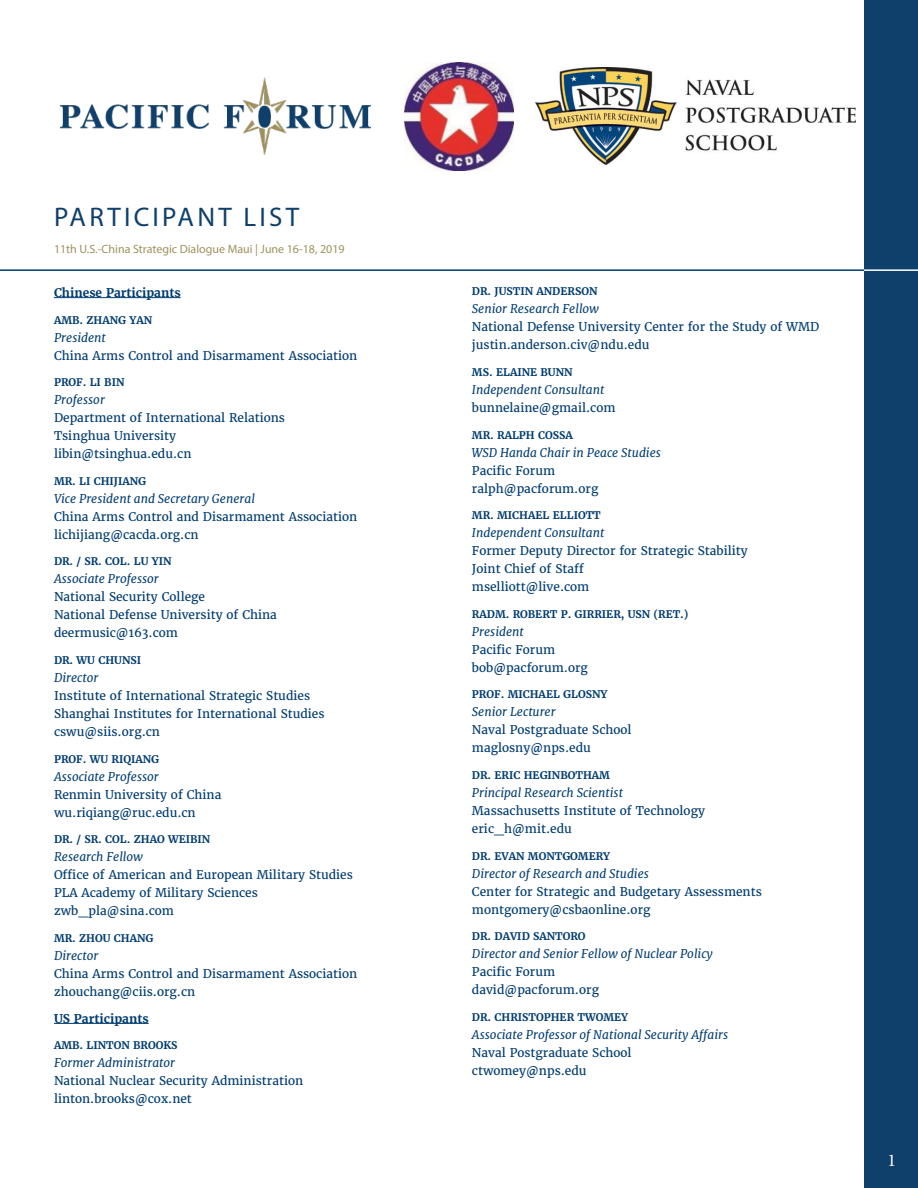
<style>
.page{position:relative;width:918px;height:1188px;background:#fff}
.page>*{position:absolute;margin:0;border:0;box-sizing:border-box;transform-origin:0 0}
.t1{font:27px "Myriad Pro";letter-spacing:.12em;color:#0f406b}
.t2{font:18px "Minion Pro";color:#fff}
.t3{font:12px/18px "Merriweather";color:#003c71}
.t4{font:italic 12px/18px "Merriweather";color:#003c71}
.t5{font:12px "Myriad Pro";color:#9e915d}
.t6{font:700 12px "Merriweather";color:#003c71}
.t7{font:700 10.5px "Merriweather";color:#003c71}
.s1{font-style:italic}
.s2{font-style:normal}
</style>
<div class="page">
<div style="left:864px;top:0;width:54px;height:1188px;background:#0f406b"></div>
<hr style="left:54px;top:297px;width:127px;height:1px;background:#003c71">
<hr style="left:54px;top:1023px;width:95px;height:1px;background:#003c71">
<hr style="left:0;top:269px;width:864px;height:2px;background:#003c71">
<hr style="left:864px;top:269px;width:54px;height:2px;background:#fff">
<img style="left:60px;top:77px;width:310px;height:78px">
<img style="left:536px;top:68px;width:319px;height:97px">
<img style="left:405px;top:62px;width:108px;height:108px">
<p class="t1" style="left:54px;top:201px;width:246px">PARTICIPANT LIST</p>
<p class="t5" style="left:54px;top:241px;width:292px">11th U.S.-China Strategic Dialogue Maui | June 16-18, 2019</p>
<p class="t6" style="left:54px;top:285px;width:128px">Chinese Participants</p>
<p class="t7" style="left:54px;top:313px;width:100px">AMB. ZHANG YAN</p>
<p class="t3" style="left:54px;top:328px;width:305px"><span class="s1">President<br></span>China Arms Control and Disarmament Association</p>
<p class="t7" style="left:54px;top:376px;width:72px">PROF. LI BIN</p>
<p class="t3" style="left:54px;top:391px;width:233px"><span class="s1">Professor<br></span>Department of International Relations<br>Tsinghua University libin@tsinghua.edu.cn</p>
<p class="t7" style="left:54px;top:474px;width:94px">MR. LI CHIJIANG</p>
<p class="t3" style="left:54px;top:490px;width:305px"><span class="s1">Vice President and Secretary General<br></span>China Arms Control and Disarmament Association lichijiang@cacda.org.cn</p>
<p class="t7" style="left:54px;top:555px;width:119px">DR. / SR. COL. LU YIN</p>
<p class="t3" style="left:54px;top:570px;width:225px"><span class="s1">Associate Professor<br></span>National Security College<br>National Defense University of China deermusic@163.com</p>
<p class="t7" style="left:54px;top:654px;width:89px">DR. WU CHUNSI</p>
<p class="t3" style="left:54px;top:669px;width:272px"><span class="s1">Director<br></span>Institute of International Strategic Studies<br>Shanghai Institutes for International Studies cswu@siis.org.cn</p>
<p class="t7" style="left:54px;top:752px;width:107px">PROF. WU RIQIANG</p>
<p class="t3" style="left:54px;top:767px;width:169px"><span class="s1">Associate Professor<br></span>Renmin University of China wu.riqiang@ruc.edu.cn</p>
<p class="t7" style="left:54px;top:833px;width:158px">DR. / SR. COL. ZHAO WEIBIN</p>
<p class="t3" style="left:54px;top:848px;width:300px"><span class="s1">Research Fellow<br></span>Office of American and European Military Studies<br>PLA Academy of Military Sciences zwb_pla@sina.com</p>
<p class="t7" style="left:54px;top:932px;width:101px">MR. ZHOU CHANG</p>
<p class="t3" style="left:54px;top:947px;width:305px"><span class="s1">Director<br></span>China Arms Control and Disarmament Association zhouchang@ciis.org.cn</p>
<p class="t6" style="left:54px;top:1011px;width:96px">US Participants</p>
<p class="t7" style="left:54px;top:1039px;width:125px">AMB. LINTON BROOKS</p>
<p class="t3" style="left:54px;top:1054px;width:251px"><span class="s1">Former Administrator<br></span>National Nuclear Security Administration linton.brooks@cox.net</p>
<p class="t7" style="left:472px;top:285px;width:127px">DR. JUSTIN ANDERSON</p>
<p class="t3" style="left:472px;top:300px;width:349px"><span class="s1">Senior Research Fellow<br></span>National Defense University Center for the Study of WMD justin.anderson.civ@ndu.edu</p>
<p class="t7" style="left:472px;top:365px;width:102px">MS. ELAINE BUNN</p>
<p class="t4" style="left:472px;top:381px;width:145px">Independent Consultant <span class="s2">bunnelaine@gmail.com</span></p>
<p class="t7" style="left:472px;top:428px;width:102px">MR. RALPH COSSA</p>
<p class="t3" style="left:472px;top:443px;width:191px"><span class="s1">WSD Handa Chair in Peace Studies<br></span>Pacific Forum ralph@pacforum.org</p>
<p class="t7" style="left:472px;top:509px;width:130px">MR. MICHAEL ELLIOTT</p>
<p class="t3" style="left:472px;top:524px;width:277px"><span class="s1">Independent Consultant<br></span>Former Deputy Director for Strategic Stability<br>Joint Chief of Staff<br>mselliott@live.com</p>
<p class="t7" style="left:472px;top:607px;width:218px">RADM. ROBERT P. GIRRIER, USN (RET.)</p>
<p class="t3" style="left:472px;top:623px;width:118px"><span class="s1">President<br></span>Pacific Forum bob@pacforum.org</p>
<p class="t7" style="left:472px;top:688px;width:137px">PROF. MICHAEL GLOSNY</p>
<p class="t3" style="left:472px;top:703px;width:161px"><span class="s1">Senior Lecturer<br></span>Naval Postgraduate School maglosny@nps.edu</p>
<p class="t7" style="left:472px;top:769px;width:140px">DR. ERIC HEGINBOTHAM</p>
<p class="t3" style="left:472px;top:784px;width:235px"><span class="s1">Principal Research Scientist<br></span>Massachusetts Institute of Technology eric_h@mit.edu</p>
<p class="t7" style="left:472px;top:849px;width:140px">DR. EVAN MONTGOMERY</p>
<p class="t3" style="left:472px;top:864px;width:291px"><span class="s1">Director of Research and Studies<br></span>Center for Strategic and Budgetary Assessments montgomery@csbaonline.org</p>
<p class="t7" style="left:472px;top:930px;width:115px">DR. DAVID SANTORO</p>
<p class="t4" style="left:472px;top:945px;width:242px">Director and Senior Fellow of Nuclear Policy<br><span class="s2">Pacific Forum<br>david@pacforum.org</span></p>
<p class="t7" style="left:472px;top:1011px;width:158px">DR. CHRISTOPHER TWOMEY</p>
<p class="t4" style="left:472px;top:1026px;width:258px">Associate Professor of National Security Affairs<br><span class="s2">Naval Postgraduate School ctwomey@nps.edu</span></p>
<h2 class="t2" style="left:888px;top:1148px;width:10px">1</h2>
</div>
